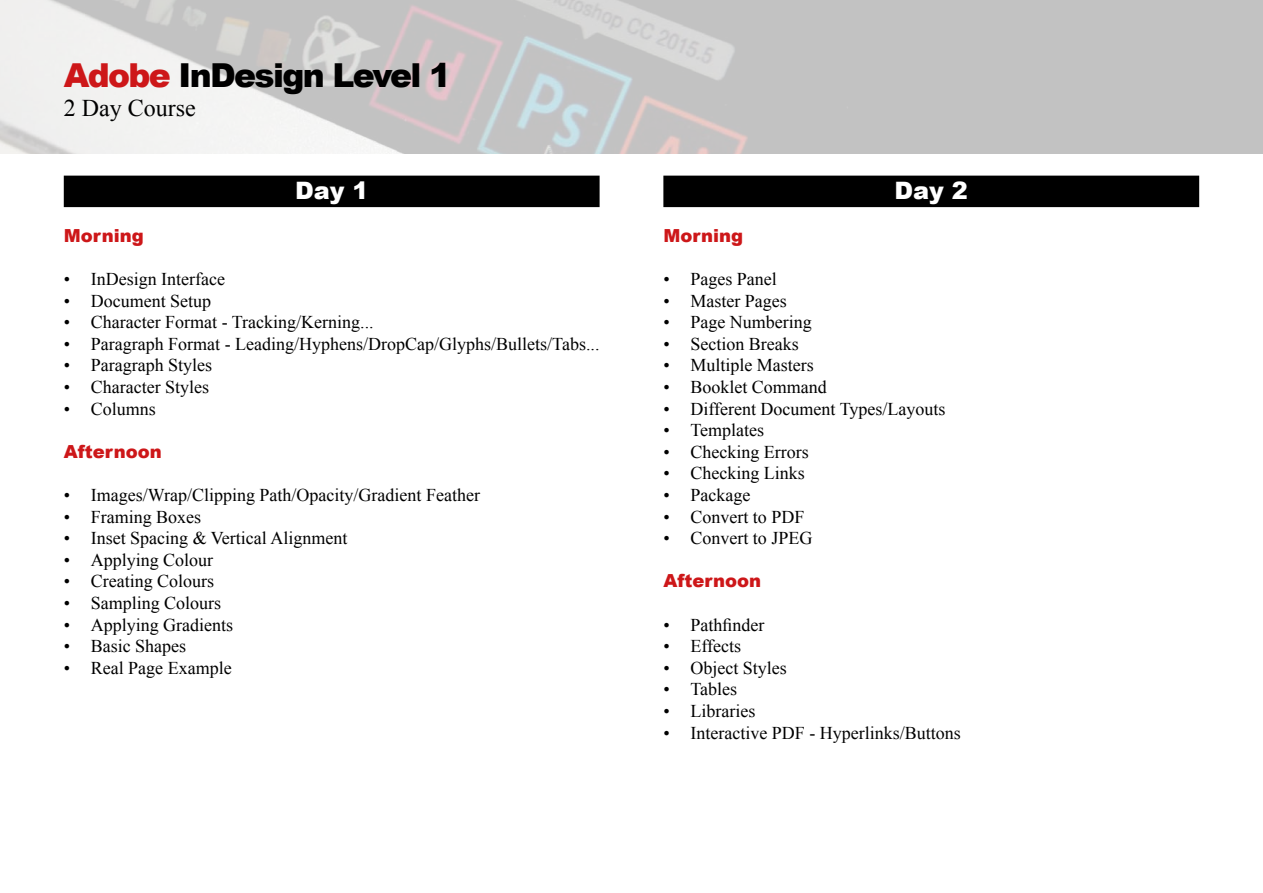
<style>
.page{position:relative;width:1263px;height:893px;background:#fff}
.page>*{position:absolute;margin:0;border:0;box-sizing:border-box;transform-origin:0 0}
.t1{font:900 33px "Arial";letter-spacing:-.05em;color:#000}
.t2{font:24px "Times New Roman";color:#000}
.t3{font:900 24px "Arial";color:#fff}
.t4{font:18px "Times New Roman";color:#000}
.t5{font:900 18px "Arial";color:#cd1719}
.s1{color:#cd1719}
</style>
<div class="page">
<div style="left:663px;top:176px;width:536px;height:31px;background:#000"></div>
<div style="left:64px;top:176px;width:536px;height:31px;background:#000"></div>
<h1 class="t1" style="left:64px;top:52px;width:389px"><span class="s1">Adobe</span> InDesign Level 1</h1>
<h2 class="t2" style="left:64px;top:92px;width:133px">2 Day Course</h2>
<h2 class="t3" style="left:295px;top:173px;width:75px">Day 1</h2>
<p class="t5" style="left:64px;top:222px;width:81px">Morning</p>
<p class="t4" style="left:64px;top:267px;width:163px">• InDesign Interface</p>
<p class="t4" style="left:64px;top:288px;width:149px">• Document Setup</p>
<p class="t4" style="left:64px;top:310px;width:311px">• Character Format - Tracking/Kerning...</p>
<p class="t4" style="left:64px;top:332px;width:537px">• Paragraph Format - Leading/Hyphens/DropCap/Glyphs/Bullets/Tabs...</p>
<p class="t4" style="left:64px;top:353px;width:150px">• Paragraph Styles</p>
<p class="t4" style="left:64px;top:375px;width:147px">• Character Styles</p>
<p class="t4" style="left:64px;top:396px;width:94px">• Columns</p>
<p class="t5" style="left:64px;top:438px;width:99px">Afternoon</p>
<p class="t4" style="left:64px;top:483px;width:418px">• Images/Wrap/Clipping Path/Opacity/Gradient Feather</p>
<p class="t4" style="left:64px;top:504px;width:139px">• Framing Boxes</p>
<p class="t4" style="left:64px;top:526px;width:285px">• Inset Spacing &amp; Vertical Alignment</p>
<p class="t4" style="left:64px;top:548px;width:151px">• Applying Colour</p>
<p class="t4" style="left:64px;top:569px;width:152px">• Creating Colours</p>
<p class="t4" style="left:64px;top:591px;width:159px">• Sampling Colours</p>
<p class="t4" style="left:64px;top:612px;width:171px">• Applying Gradients</p>
<p class="t4" style="left:64px;top:634px;width:124px">• Basic Shapes</p>
<p class="t4" style="left:64px;top:656px;width:169px">• Real Page Example</p>
<h2 class="t3" style="left:895px;top:173px;width:75px">Day 2</h2>
<p class="t5" style="left:663px;top:222px;width:81px">Morning</p>
<p class="t4" style="left:663px;top:267px;width:115px">• Pages Panel</p>
<p class="t4" style="left:663px;top:288px;width:125px">• Master Pages</p>
<p class="t4" style="left:663px;top:310px;width:150px">• Page Numbering</p>
<p class="t4" style="left:663px;top:332px;width:137px">• Section Breaks</p>
<p class="t4" style="left:663px;top:353px;width:152px">• Multiple Masters</p>
<p class="t4" style="left:663px;top:375px;width:165px">• Booklet Command</p>
<p class="t4" style="left:663px;top:396px;width:284px">• Different Document Types/Layouts</p>
<p class="t4" style="left:663px;top:418px;width:102px">• Templates</p>
<p class="t4" style="left:663px;top:440px;width:147px">• Checking Errors</p>
<p class="t4" style="left:663px;top:461px;width:143px">• Checking Links</p>
<p class="t4" style="left:663px;top:483px;width:88px">• Package</p>
<p class="t4" style="left:663px;top:504px;width:143px">• Convert to PDF</p>
<p class="t4" style="left:663px;top:526px;width:151px">• Convert to JPEG</p>
<p class="t5" style="left:663px;top:568px;width:99px">Afternoon</p>
<p class="t4" style="left:663px;top:612px;width:102px">• Pathfinder</p>
<p class="t4" style="left:663px;top:634px;width:79px">• Effects</p>
<p class="t4" style="left:663px;top:656px;width:125px">• Object Styles</p>
<p class="t4" style="left:663px;top:677px;width:75px">• Tables</p>
<p class="t4" style="left:663px;top:699px;width:93px">• Libraries</p>
<p class="t4" style="left:663px;top:720px;width:299px">• Interactive PDF - Hyperlinks/Buttons</p>
</div>
